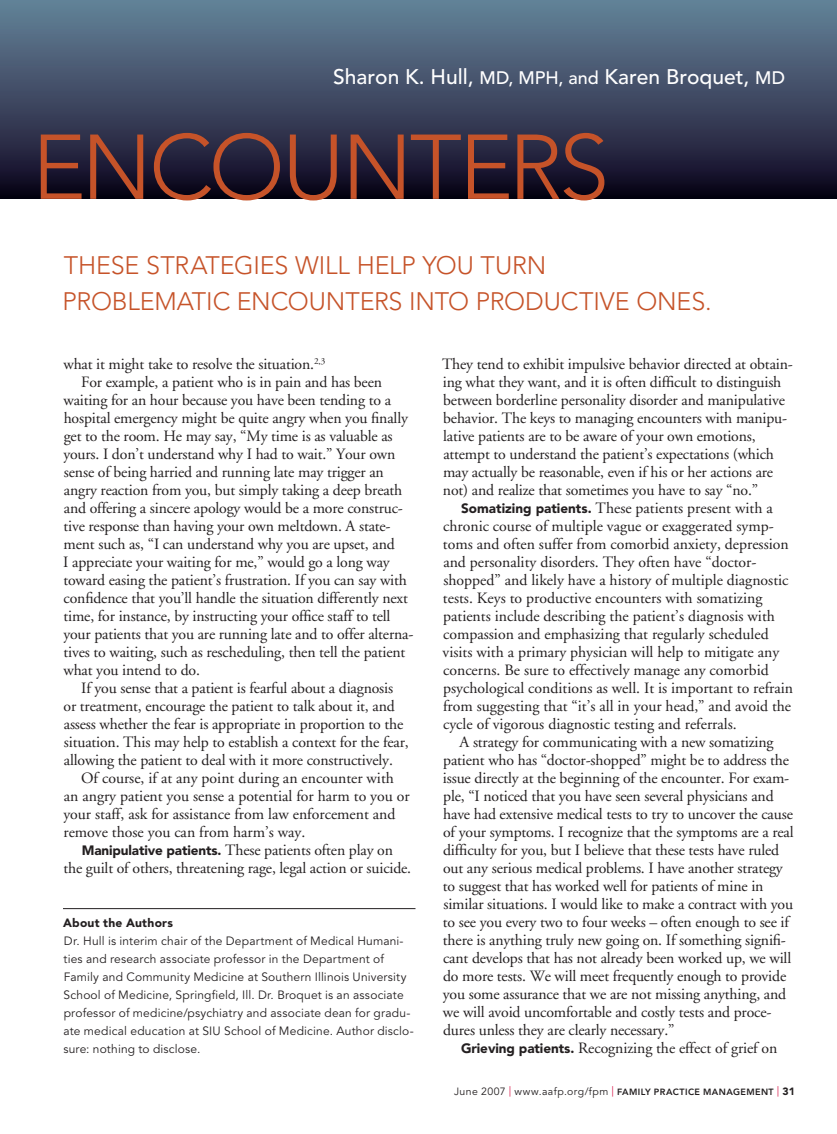
<style>
.page{position:relative;width:837px;height:1134px;background:#fff}
.page>*{position:absolute;margin:0;border:0;box-sizing:border-box;transform-origin:0 0}
.t1{font:300 90.9px "Avenir LT Std";letter-spacing:-.03em;color:#c65329}
.t2{font:300 25.2px/36px "Avenir LT Std";letter-spacing:-.005em;color:#c65329}
.t3{font:500 21px "Avenir LT Std";color:#fff}
.t4{font:15.75px/18px "Adobe Garamond";letter-spacing:-.01em;color:#231f20}
.t5{font:12px/18px "Avenir LT Std";letter-spacing:.015em;color:#231f20}
.t6{font:900 12px "Avenir LT Std";letter-spacing:.02em;color:#231f20}
.t7{font:10.5px "Avenir LT Std";letter-spacing:.05em;color:#231f20}
.s1{font-size:18px}
.s2{font-family:"Avenir LT Std";font-weight:900;font-size:13.5px}
.s3{font-family:"Adobe Garamond";color:#d71043}
.s4{font-weight:800;font-size:9px}
.s5{font-weight:900}
</style>
<div class="page">
<div style="left:0;top:0;width:837px;height:199px;background:linear-gradient(to bottom,#68869e,#0e061e)"></div>
<hr style="left:63px;top:908px;width:353px;height:1px;background:#231f20">
<h3 class="t3" style="left:333px;top:64px;width:453px">Sharon K. Hull, <span class="s1">MD, MPH, and</span> Karen Broquet, <span class="s1">MD</span></h3>
<h1 class="t1" style="left:32px;top:114px;width:579px">ENCOUNTERS</h1>
<h2 class="t2" style="left:63px;top:247px;width:651px">TH ESE STRATEGIES WILL H ELP YOU TURN<br>PROBLEMATIC ENCOUNTERS INTO PRODUCTIVE ONES.</h2>
<p class="t4" style="left:63px;top:355px;width:263px">what it might take to resolve the situation.<sup>2,3</sup></p>
<p class="t4" style="left:81px;top:373px;width:302px">For example, a patient who is in pain and has been</p>
<p class="t4" style="left:63px;top:391px;width:329px">waiting for an hour because you have been tending to a</p>
<p class="t4" style="left:64px;top:409px;width:346px">hospital emergency might be quite angry when you finally</p>
<p class="t4" style="left:64px;top:427px;width:330px">get to the room. He may say, “My time is as valuable as</p>
<p class="t4" style="left:63px;top:445px;width:334px">yours. I don’t understand why I had to wait.” Your own</p>
<p class="t4" style="left:64px;top:463px;width:321px">sense of being harried and running late may trigger an</p>
<p class="t4" style="left:64px;top:481px;width:340px">angry reaction from you, but simply taking a deep breath</p>
<p class="t4" style="left:64px;top:499px;width:341px">and offering a sincere apology would be a more construc-</p>
<p class="t4" style="left:63px;top:517px;width:329px">tive response than having your own meltdown. A state-</p>
<p class="t4" style="left:64px;top:535px;width:333px">ment such as, “I can understand why you are upset, and</p>
<p class="t4" style="left:63px;top:553px;width:328px">I appreciate your waiting for me,” would go a long way</p>
<p class="t4" style="left:63px;top:571px;width:345px">toward easing the patient’s frustration. If you can say with</p>
<p class="t4" style="left:64px;top:589px;width:346px">confidence that you’ll handle the situation differently next</p>
<p class="t4" style="left:63px;top:607px;width:328px">time, for instance, by instructing your office staff to tell</p>
<p class="t4" style="left:63px;top:625px;width:352px">your patients that you are running late and to offer alterna-</p>
<p class="t4" style="left:63px;top:643px;width:343px">tives to waiting, such as rescheduling, then tell the patient</p>
<p class="t4" style="left:63px;top:661px;width:138px">what you intend to do.</p>
<p class="t4" style="left:81px;top:679px;width:314px">If you sense that a patient is fearful about a diagnosis</p>
<p class="t4" style="left:64px;top:697px;width:333px">or treatment, encourage the patient to talk about it, and</p>
<p class="t4" style="left:64px;top:715px;width:341px">assess whether the fear is appropriate in proportion to the</p>
<p class="t4" style="left:64px;top:733px;width:346px">situation. This may help to establish a context for the fear,</p>
<p class="t4" style="left:64px;top:751px;width:331px">allowing the patient to deal with it more constructively.</p>
<p class="t4" style="left:81px;top:769px;width:314px">Of course, if at any point during an encounter with</p>
<p class="t4" style="left:64px;top:787px;width:347px">an angry patient you sense a potential for harm to you or</p>
<p class="t4" style="left:63px;top:805px;width:334px">your staff, ask for assistance from law enforcement and</p>
<p class="t4" style="left:63px;top:823px;width:243px">remove those you can from harm’s way.</p>
<p class="t4" style="left:82px;top:841px;width:313px"><span class="s2">Manipulative patients.</span> These patients often play on</p>
<p class="t4" style="left:63px;top:859px;width:349px">the guilt of others, threatening rage, legal action or suicide.</p>
<p class="t6" style="left:63px;top:916px;width:111px">About the Authors</p>
<p class="t5" style="left:63px;top:932px;width:352px">Dr. Hull is interim chair of the Department of Medical Humani&shy;ties and research associate professor in the Department of Family and Community Medicine at Southern Illinois University School of Medicine, Springfield, Ill. Dr. Broquet is an associate professor of medicine/psychiatry and associate dean for gradu&shy;ate medical education at SIU School of Medicine. Author disclo&shy;sure: nothing to disclose.</p>
<p class="t4" style="left:442px;top:355px;width:352px">They tend to exhibit impulsive behavior directed at obtain&shy;ing what they want, and it is often difficult to distinguish between borderline personality disorder and manipulative behavior. The keys to managing encounters with manipu&shy;lative patients are to be aware of your own emotions, attempt to understand the patient’s expectations (which may actually be reasonable, even if his or her actions are not) and realize that sometimes you have to say “no.”</p>
<p class="t4" style="left:443px;top:499px;width:352px;text-indent:19px"><span class="s2">Somatizing patients.</span> These patients present with a chronic course of multiple vague or exaggerated symp&shy;toms and often suffer from comorbid anxiety, depression and personality disorders. They often have “doctor&shy;shopped” and likely have a history of multiple diagnostic tests. Keys to productive encounters with somatizing patients include describing the patient’s diagnosis with compassion and emphasizing that regularly scheduled visits with a primary physician will help to mitigate any concerns. Be sure to effectively manage any comorbid psychological conditions as well. It is important to refrain from suggesting that “it’s all in your head,” and avoid the cycle of vigorous diagnostic testing and referrals.</p>
<p class="t4" style="left:443px;top:733px;width:352px;text-indent:17px">A strategy for communicating with a new somatizing patient who has “doctor-shopped” might be to address the issue directly at the beginning of the encounter. For exam&shy;ple, “I noticed that you have seen several physicians and have had extensive medical tests to try to uncover the cause of your symptoms. I recognize that the symptoms are a real difficulty for you, but I believe that these tests have ruled out any serious medical problems. I have another strategy to suggest that has worked well for patients of mine in similar situations. I would like to make a contract with you to see you every two to four weeks – often enough to see if there is anything truly new going on. If something signifi&shy;cant develops that has not already been worked up, we will do more tests. We will meet frequently enough to provide you some assurance that we are not missing anything, and we will avoid uncomfortable and costly tests and proce&shy;dures unless they are clearly necessary.”</p>
<p class="t4" style="left:461px;top:1039px;width:318px"><span class="s2">Grieving patients.</span> Recognizing the effect of grief on</p>
<p class="t7" style="left:454px;top:1086px;width:342px">June 2007 <span class="s3">|</span> www.aafp.org/fpm <span class="s3">|</span> <span class="s4">FAMILY PRACTICE MANAGEMENT</span> <span class="s3">|</span> <span class="s5">31</span></p>
</div>
